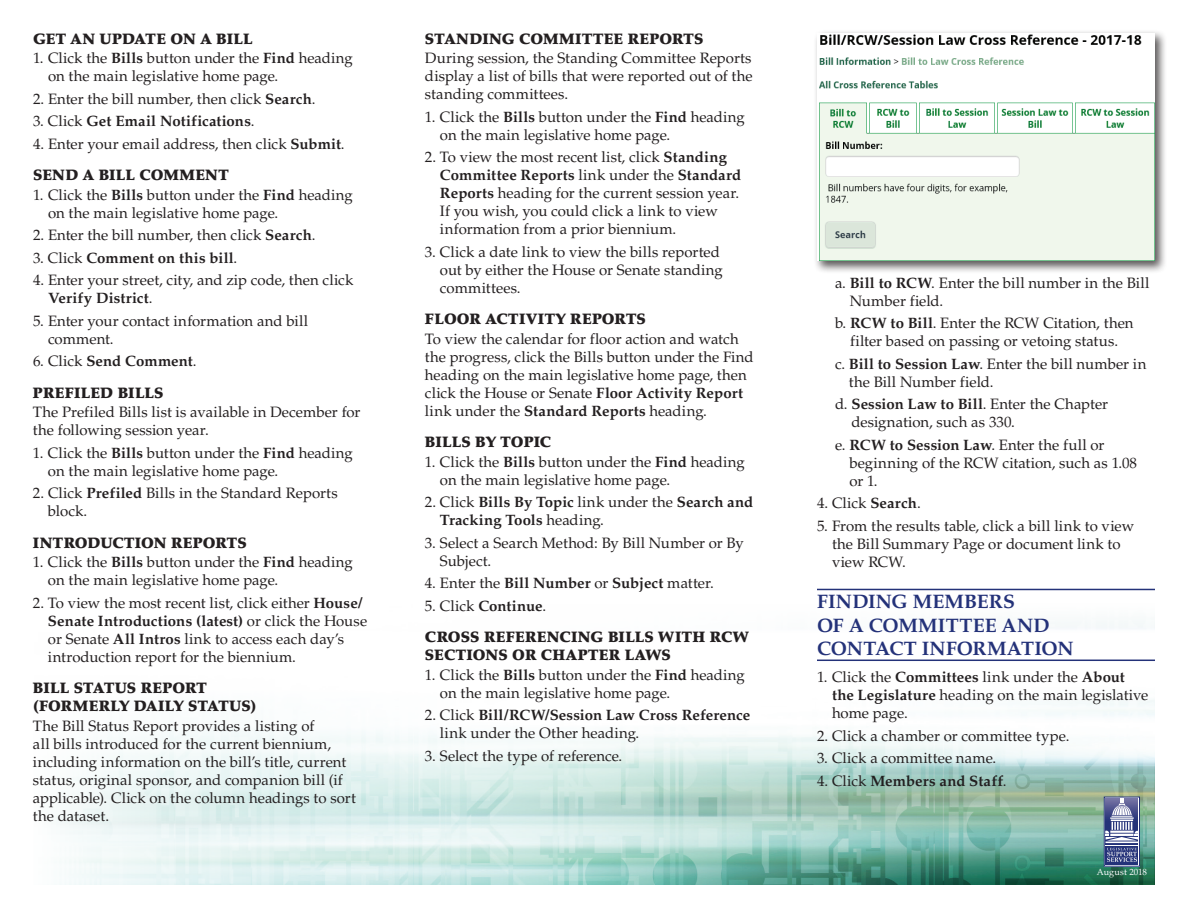
<style>
.page{position:relative;width:1188px;height:918px;background:#fff}
.page>*{position:absolute;margin:0;border:0;box-sizing:border-box;transform-origin:0 0}
.t1{font:700 19.5px/23.4px "Palatino LT Std";letter-spacing:.01em;color:#243279}
.t2{font:15px/18px "Palatino LT Std";color:#231f20}
.t3{font:900 15px/31.5px "Palatino LT Std";letter-spacing:.015em;color:#231f20}
.t4{font:700 15px/18px "Palatino LT Std";letter-spacing:.005em;color:#231f20}
.t5{font:9px "Palatino LT Std";letter-spacing:.005em;color:#fff}
.s1{font-weight:700}
.s2{font-weight:400}
.s3{font-weight:900}
</style>
<div class="page">
<img style="left:60px;top:623px;width:1095px;height:262px">
<div style="left:813px;top:29px;width:354px;height:244px;background:#231f20;opacity:.75"></div>
<img style="left:819px;top:35px;width:335px;height:226px">
<hr style="left:817px;top:589px;width:338px;height:1px;background:#243279">
<hr style="left:817px;top:660px;width:338px;height:1px;background:#243279">
<svg style="left:1106px;top:844px;width:32px;height:2px"></svg>
<div style="left:1104px;top:797px;width:36px;height:70px;border:1px solid #243279"></div>
<div style="left:1106px;top:799px;width:32px;height:45px;background:#8f96ba"></div>
<hr style="left:1106px;top:842px;width:32px;height:1px;background:#fff">
<svg style="left:1105px;top:798px;width:33px;height:43px"></svg>
<div style="left:1106px;top:846px;width:32px;height:19px;background:linear-gradient(to right,#243279,#243279)"></div>
<svg style="left:1107px;top:848px;width:30px;height:14px"></svg>
<p class="t3" style="left:33px;top:23px;width:221px">GET AN UPDATE ON A BILL</p>
<p class="t2" style="left:48px;top:50px;width:306px;text-indent:-15px">1. Click the <span class="s1">Bills</span> button under the <span class="s1">Find</span> heading on the main legislative home page.</p>
<p class="t2" style="left:33px;top:90px;width:284px">2. Enter the bill number, then click <span class="s1">Search</span>.</p>
<p class="t4" style="left:33px;top:112px;width:223px"><span class="s2">3. Click</span> Get Email Notifications<span class="s2">.</span></p>
<p class="t2" style="left:33px;top:128px;width:313px;line-height:31.5px">4. Enter your email address, then click <span class="s1">Submit</span>.<br><span class="s3">SEND A BILL COMMENT</span></p>
<p class="t2" style="left:48px;top:186px;width:306px;text-indent:-15px">1. Click the <span class="s1">Bills</span> button under the <span class="s1">Find</span> heading on the main legislative home page.</p>
<p class="t2" style="left:33px;top:227px;width:284px">2. Enter the bill number, then click <span class="s1">Search</span>.</p>
<p class="t4" style="left:33px;top:249px;width:206px"><span class="s2">3. Click</span> Comment on this bill<span class="s2">.</span></p>
<p class="t2" style="left:48px;top:272px;width:307px;text-indent:-15px">4. Enter your street, city, and zip code, then click<br><span class="s1">Verify District</span>.</p>
<p class="t2" style="left:48px;top:312px;width:262px;text-indent:-15px">5. Enter your contact information and bill comment.</p>
<p class="t3" style="left:33px;top:346px;width:165px"><span class="s2">6. Click</span> <span class="s1">Send Comment</span><span class="s2">.<br></span>PREFILED BILLS</p>
<p class="t2" style="left:33px;top:404px;width:329px">The Prefiled Bills list is available in December for the following session year.</p>
<p class="t2" style="left:48px;top:444px;width:306px;text-indent:-15px">1. Click the <span class="s1">Bills</span> button under the <span class="s1">Find</span> heading on the main legislative home page.</p>
<p class="t2" style="left:48px;top:485px;width:291px;text-indent:-15px">2. Click <span class="s1">Prefiled</span> Bills in the Standard Reports block.</p>
<p class="t3" style="left:33px;top:527px;width:215px">INTRODUCTION REPORTS</p>
<p class="t2" style="left:48px;top:554px;width:306px;text-indent:-15px">1. Click the <span class="s1">Bills</span> button under the <span class="s1">Find</span> heading on the main legislative home page.</p>
<p class="t2" style="left:48px;top:594px;width:321px;text-indent:-15px">2. To view the most recent list, click either <span class="s1">House/ Senate Introductions (latest)</span> or click the House or Senate <span class="s1">All Intros</span> link to access each day’s introduction report for the biennium.</p>
<p class="t3" style="left:33px;top:679px;width:225px;line-height:18px">BILL STATUS REPORT (FORMERLY DAILY STATUS)</p>
<p class="t2" style="left:33px;top:717px;width:324px">The Bill Status Report provides a listing of<br>all bills introduced for the current biennium, including information on the bill’s title, current status, original sponsor, and companion bill (if applicable). Click on the column headings to sort the dataset.</p>
<p class="t3" style="left:425px;top:23px;width:280px">STANDING COMMITTEE REPORTS</p>
<p class="t2" style="left:425px;top:50px;width:329px;text-align:justify">During session, the Standing Committee Reports display a list of bills that were reported out of the standing committees.</p>
<p class="t2" style="left:440px;top:108px;width:306px;text-indent:-15px">1. Click the <span class="s1">Bills</span> button under the <span class="s1">Find</span> heading on the main legislative home page.</p>
<p class="t2" style="left:440px;top:149px;width:303px;text-indent:-15px">2. To view the most recent list, click <span class="s1">Standing Committee Reports</span> link under the <span class="s1">Standard Reports</span> heading for the current session year.<br>If you wish, you could click a link to view information from a prior biennium.</p>
<p class="t2" style="left:440px;top:243px;width:284px;text-indent:-15px">3. Click a date link to view the bills reported out by either the House or Senate standing committees.</p>
<p class="t3" style="left:425px;top:304px;width:223px">FLOOR ACTIVITY REPORTS</p>
<p class="t2" style="left:425px;top:330px;width:330px">To view the calendar for floor action and watch the progress, click the Bills button under the Find heading on the main legislative home page, then click the House or Senate <span class="s1">Floor Activity Report </span>link under the <span class="s1">Standard Reports</span> heading.</p>
<p class="t3" style="left:425px;top:427px;width:128px">BILLS BY TOPIC</p>
<p class="t2" style="left:440px;top:453px;width:306px;text-indent:-15px">1. Click the <span class="s1">Bills</span> button under the <span class="s1">Find</span> heading on the main legislative home page.</p>
<p class="t4" style="left:440px;top:493px;width:315px;text-indent:-15px"><span class="s2">2. Click</span> Bills By Topic <span class="s2">link under the</span> Search and<br>Tracking Tools <span class="s2">heading.</span></p>
<p class="t2" style="left:440px;top:534px;width:305px;text-indent:-15px">3. Select a Search Method: By Bill Number or By<br>Subject.</p>
<p class="t2" style="left:425px;top:575px;width:291px">4. Enter the <span class="s1">Bill Number</span> or <span class="s1">Subject</span> matter.</p>
<p class="t3" style="left:425px;top:590px;width:326px"><span class="s2">5. Click</span> <span class="s1">Continue</span><span class="s2">.<br></span>CROSS REFERENCING BILLS WITH RCW</p>
<p class="t3" style="left:425px;top:640px;width:248px">SECTIONS OR CHAPTER LAWS</p>
<p class="t2" style="left:440px;top:666px;width:306px;text-indent:-15px">1. Click the <span class="s1">Bills</span> button under the <span class="s1">Find</span> heading on the main legislative home page.</p>
<p class="t4" style="left:440px;top:706px;width:312px;text-indent:-15px"><span class="s2">2. Click</span> Bill/RCW/Session Law Cross Reference <span class="s2">link under the Other heading.</span></p>
<p class="t2" style="left:425px;top:747px;width:199px">3. Select the type of reference.</p>
<p class="t2" style="left:850px;top:274px;width:301px;text-indent:-15px">a. <span class="s1">Bill to RCW</span>. Enter the bill number in the Bill<br>Number field.</p>
<p class="t2" style="left:835px;top:314px;width:300px;text-align:center">b. <span class="s1">RCW to Bill</span>. Enter the RCW Citation, then filter based on passing or vetoing status.</p>
<p class="t2" style="left:849px;top:355px;width:299px;text-indent:-14px">c. <span class="s1">Bill to Session Law</span>. Enter the bill number in the Bill Number field.</p>
<p class="t2" style="left:851px;top:395px;width:258px;text-indent:-16px">d. <span class="s1">Session Law to Bill</span>. Enter the Chapter designation, such as 330.</p>
<p class="t2" style="left:849px;top:436px;width:289px;text-indent:-14px">e. <span class="s1">RCW to Session Law</span>. Enter the full or beginning of the RCW citation, such as 1.08 or 1.</p>
<p class="t2" style="left:817px;top:494px;width:105px">4. Click <span class="s1">Search</span>.</p>
<p class="t2" style="left:832px;top:517px;width:304px;text-indent:-15px">5. From the results table, click a bill link to view the Bill Summary Page or document link to view RCW.</p>
<h1 class="t1" style="left:817px;top:590px;width:258px">FINDING MEMBERS<br>OF A COMMITTEE AND<br>CONTACT INFORMATION</h1>
<p class="t2" style="left:832px;top:668px;width:318px;text-indent:-15px">1. Click the <span class="s1">Committees</span> link under the <span class="s1">About the Legislature</span> heading on the main legislative home page.</p>
<p class="t2" style="left:817px;top:727px;width:254px">2. Click a chamber or committee type.</p>
<p class="t2" style="left:817px;top:749px;width:181px">3. Click a committee name.</p>
<p class="t4" style="left:817px;top:772px;width:191px"><span class="s2">4. Click</span> Members and Staff<span class="s2">.</span></p>
<p class="t5" style="left:1097px;top:867px;width:52px">August 2018</p>
</div>
